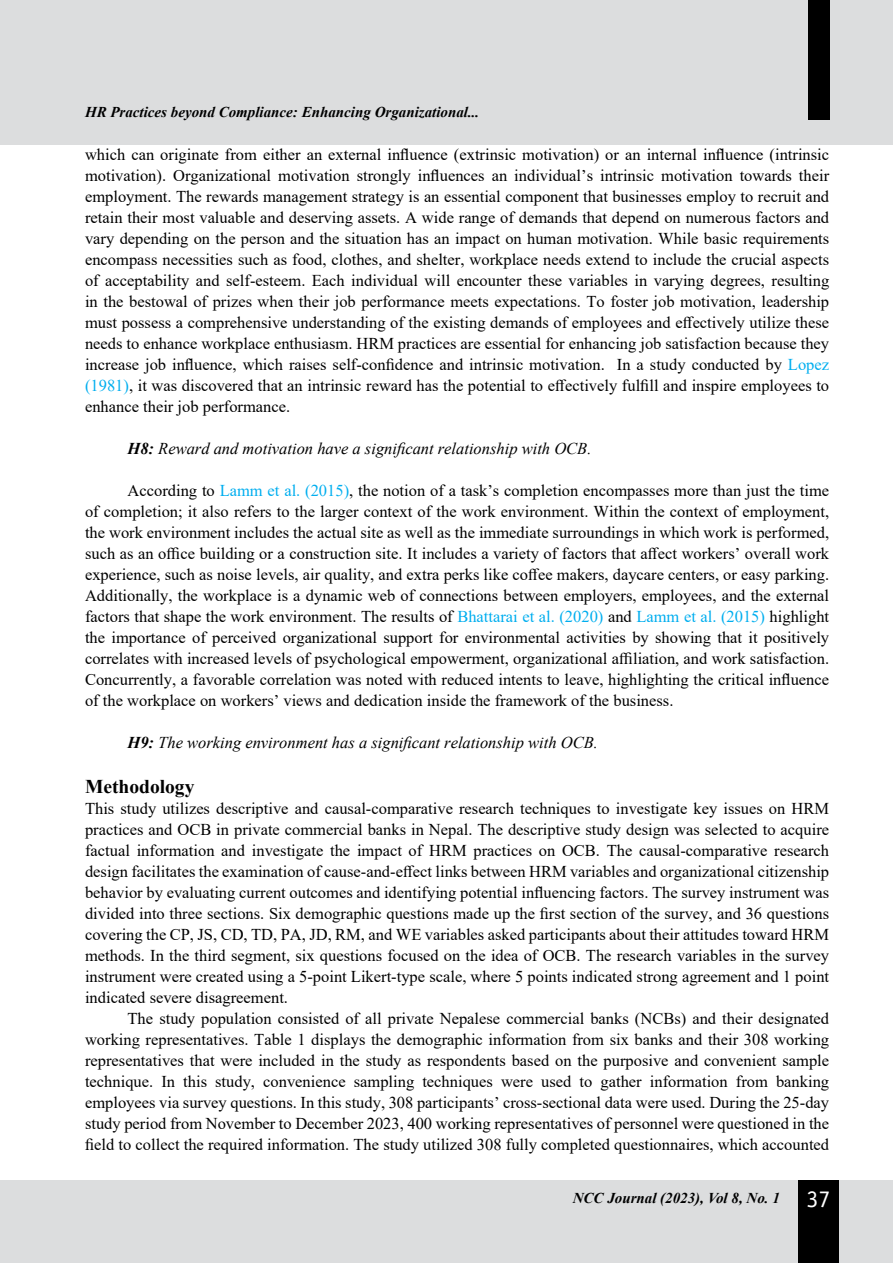
<style>
.page{position:relative;width:893px;height:1263px;background:#fff}
.page>*{position:absolute;margin:0;border:0;box-sizing:border-box;transform-origin:0 0}
.t1{font:700 19.5px "Times New Roman";color:#000}
.t2{font:16.5px/21px "Times New Roman";color:#000;text-align:justify}
.t3{font:italic 16.5px "Times New Roman";color:#000}
.t4{font:italic 700 15px "Times New Roman";color:#000}
.s1{color:#00aeef}
.s2{font-weight:700}
.s3{font-family:"Officina Sans Std";font-weight:400;font-style:normal;font-size:24px;color:#fff}
</style>
<div class="page">
<div style="left:0;top:0;width:893px;height:145px;background:#dcddde"></div>
<div style="left:0;top:1180px;width:893px;height:83px;background:#dcddde"></div>
<div style="left:808px;top:0;width:21px;height:120px;background:#000"></div>
<div style="left:798px;top:1180px;width:41px;height:83px;background:#000"></div>
<p class="t4" style="left:85px;top:102px;width:396px">HR Practices beyond Compliance: Enhancing Organizational...</p>
<p class="t2" style="left:85px;top:144px;width:746px">which can originate from either an external influence (extrinsic motivation) or an internal influence (intrinsic motivation). Organizational motivation strongly influences an individual’s intrinsic motivation towards their employment. The rewards management strategy is an essential component that businesses employ to recruit and retain their most valuable and deserving assets. A wide range of demands that depend on numerous factors and vary depending on the person and the situation has an impact on human motivation. While basic requirements encompass necessities such as food, clothes, and shelter, workplace needs extend to include the crucial aspects of acceptability and self-esteem. Each individual will encounter these variables in varying degrees, resulting in the bestowal of prizes when their job performance meets expectations. To foster job motivation, leadership must possess a comprehensive understanding of the existing demands of employees and effectively utilize these needs to enhance workplace enthusiasm. HRM practices are essential for enhancing job satisfaction because they increase job influence, which raises self-confidence and intrinsic motivation. In a study conducted by <span class="s1">Lopez (1981)</span>, it was discovered that an intrinsic reward has the potential to effectively fulfill and inspire employees to enhance their job performance.</p>
<p class="t3" style="left:128px;top:437px;width:465px"><span class="s2">H8:</span> Reward and motivation have a significant relationship with OCB.</p>
<p class="t2" style="left:85px;top:480px;width:746px;text-indent:43px">According to <span class="s1">Lamm et al. (2015)</span>, the notion of a task’s completion encompasses more than just the time of completion; it also refers to the larger context of the work environment. Within the context of employment, the work environment includes the actual site as well as the immediate surroundings in which work is performed, such as an office building or a construction site. It includes a variety of factors that affect workers’ overall work experience, such as noise levels, air quality, and extra perks like coffee makers, daycare centers, or easy parking.<br>Additionally, the workplace is a dynamic web of connections between employers, employees, and the external factors that shape the work environment. The results of <span class="s1">Bhattarai et al. (2020)</span> and <span class="s1">Lamm et al. (2015)</span> highlight the importance of perceived organizational support for environmental activities by showing that it positively correlates with increased levels of psychological empowerment, organizational affiliation, and work satisfaction.<br>Concurrently, a favorable correlation was noted with reduced intents to leave, highlighting the critical influence of the workplace on workers’ views and dedication inside the framework of the business.</p>
<p class="t3" style="left:128px;top:731px;width:472px"><span class="s2">H9:</span> The working environment has a significant relationship with OCB.</p>
<p class="t1" style="left:85px;top:773px;width:111px">Methodology</p>
<p class="t2" style="left:85px;top:798px;width:746px">This study utilizes descriptive and causal-comparative research techniques to investigate key issues on HRM practices and OCB in private commercial banks in Nepal. The descriptive study design was selected to acquire factual information and investigate the impact of HRM practices on OCB. The causal-comparative research design facilitates the examination of cause-and-effect links between HRM variables and organizational citizenship behavior by evaluating current outcomes and identifying potential influencing factors. The survey instrument was divided into three sections. Six demographic questions made up the first section of the survey, and 36 questions covering the CP, JS, CD, TD, PA, JD, RM, and WE variables asked participants about their attitudes toward HRM methods. In the third segment, six questions focused on the idea of OCB. The research variables in the survey instrument were created using a 5-point Likert-type scale, where 5 points indicated strong agreement and 1 point indicated severe disagreement.</p>
<p class="t2" style="left:85px;top:1008px;width:746px;text-indent:43px">The study population consisted of all private Nepalese commercial banks (NCBs) and their designated working representatives. Table 1 displays the demographic information from six banks and their 308 working representatives that were included in the study as respondents based on the purposive and convenient sample technique. In this study, convenience sampling techniques were used to gather information from banking employees via survey questions. In this study, 308 participants’ cross-sectional data were used. During the 25-day study period from November to December 2023, 400 working representatives of personnel were questioned in the field to collect the required information. The study utilized 308 fully completed questionnaires, which accounted</p>
<p class="t4" style="left:573px;top:1187px;width:259px">NCC Journal (2023), Vol 8, No. 1 <span class="s3">37</span></p>
</div>
